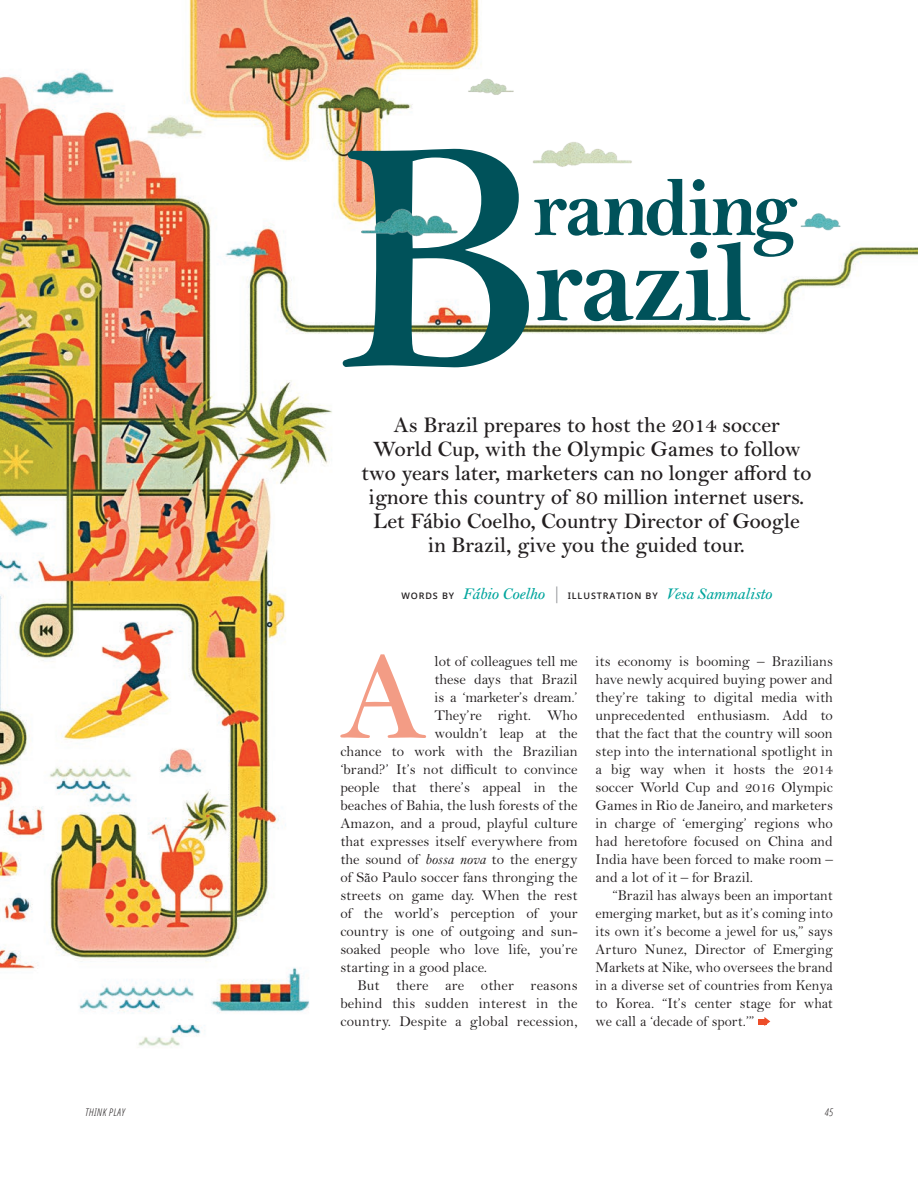
<style>
.page{position:relative;width:918px;height:1188px;background:#fff}
.page>*{position:absolute;margin:0;border:0;box-sizing:border-box;transform-origin:0 0}
.t1{font:700 117.15px "Bell MT Std";letter-spacing:-.025em;color:#00525a}
.t2{font:700 83.7px "Bell MT Std";letter-spacing:-.025em;color:#00525a}
.Standfirst_TABLET{font:600 22.5px/24px "Bell MT Std";color:#231f20;text-align:center}
.Standfirst{font:italic 600 16.65px "Bell MT Std";letter-spacing:-.02em;color:#00a59d}
.Feature_text_TABLET{font:15px/18px "Bell MT Std";color:#231f20;text-align:justify}
.Feature_first_para{font:15px "Bell MT Std";color:#231f20}
.t3{font:italic 300 condensed 10.5px "Open Sans";letter-spacing:.05em;color:#231f20}
.s1{font-family:"Open Sans";font-style:normal;font-size:9px;color:#231f20}
.s2{color:#939598}
.s3{font-style:italic}
</style>
<div class="page">
<img style="left:0;top:0;width:918px;height:1046px">
<svg style="left:764px;top:1017px;width:6px;height:9px"></svg>
<div style="left:758px;top:1019px;width:8px;height:5px;background:#ed4d29"></div>
<svg style="left:340px;top:654px;width:86px;height:84px"></svg>
<svg style="left:343px;top:264px;width:186px;height:103px"></svg>
<img style="left:314px;top:51px;width:345px;height:213px">
<img style="left:769px;top:152px;width:119px;height:212px">
<p class="t2" style="left:533px;top:161px;width:266px">randing</p>
<p class="t1" style="left:535px;top:217px;width:218px">razil</p>
<p class="Standfirst_TABLET" style="left:362px;top:413px;width:452px">As Brazil prepares to host the 2014 soccer World Cup, with the Olympic Games to follow two years later, marketers can no longer afford to ignore this country of 80 million internet users.<br>Let Fábio Coelho, Country Director of Google<br>in Brazil, give you the guided tour.</p>
<p class="Standfirst" style="left:401px;top:584px;width:372px"><span class="s1">WORDS BY</span> Fábio Coelho <span class="s2">|</span> <span class="s1">ILLUSTRATION BY</span> Vesa Sammalisto</p>
<p class="Feature_first_para" style="left:435px;top:653px;width:145px">lot of colleagues tell me</p>
<p class="Feature_first_para" style="left:435px;top:671px;width:145px">these days that Brazil</p>
<p class="Feature_first_para" style="left:435px;top:689px;width:145px">is a ‘marketer’s dream.’</p>
<p class="Feature_first_para" style="left:435px;top:707px;width:145px">They’re right. Who</p>
<p class="Feature_first_para" style="left:435px;top:725px;width:145px">wouldn’t leap at the</p>
<p class="Feature_first_para" style="left:340px;top:743px;width:239px">chance to work with the Brazilian</p>
<p class="Feature_first_para" style="left:340px;top:761px;width:239px">‘brand?’ It’s not difficult to convince</p>
<p class="Feature_first_para" style="left:340px;top:779px;width:239px">people that there’s appeal in the</p>
<p class="Feature_first_para" style="left:340px;top:797px;width:239px">beaches of Bahia, the lush forests of the</p>
<p class="Feature_first_para" style="left:340px;top:815px;width:239px">Amazon, and a proud, playful culture</p>
<p class="Feature_first_para" style="left:340px;top:833px;width:239px">that expresses itself everywhere from</p>
<p class="Feature_first_para" style="left:340px;top:851px;width:239px">the sound of <span class="s3">bossa nova</span> to the energy</p>
<p class="Feature_first_para" style="left:340px;top:869px;width:239px">of São Paulo soccer fans thronging the</p>
<p class="Feature_first_para" style="left:340px;top:887px;width:239px">streets on game day. When the rest</p>
<p class="Feature_first_para" style="left:340px;top:905px;width:239px">of the world’s perception of your</p>
<p class="Feature_first_para" style="left:340px;top:923px;width:239px">country is one of outgoing and sun-</p>
<p class="Feature_first_para" style="left:340px;top:941px;width:239px">soaked people who love life, you’re</p>
<p class="Feature_first_para" style="left:340px;top:959px;width:148px">starting in a good place.</p>
<p class="Feature_text_TABLET" style="left:340px;top:976px;width:239px;text-indent:17px">But there are other reasons behind this sudden interest in the country. Despite a global recession,</p>
<p class="Feature_text_TABLET" style="left:596px;top:652px;width:239px">its economy is booming – Brazilians have newly acquired buying power and they’re taking to digital media with unprecedented enthusiasm. Add to that the fact that the country will soon step into the international spotlight in a big way when it hosts the 2014 soccer World Cup and 2016 Olympic Games in Rio de Janeiro, and marketers in charge of ‘emerging’ regions who had heretofore focused on China and India have been forced to make room – and a lot of it – for Brazil.</p>
<p class="Feature_text_TABLET" style="left:596px;top:886px;width:239px;text-indent:17px">“Brazil has always been an important emerging market, but as it’s coming into its own it’s become a jewel for us,” says Arturo Nunez, Director of Emerging Markets at Nike, who oversees the brand in a diverse set of countries from Kenya to Korea. “It’s center stage for what we call a ‘decade of sport.’”</p>
<p class="t3" style="left:85px;top:1105px;width:41px">THINK PLAY</p>
<p class="t3" style="left:825px;top:1105px;width:10px">45</p>
</div>
